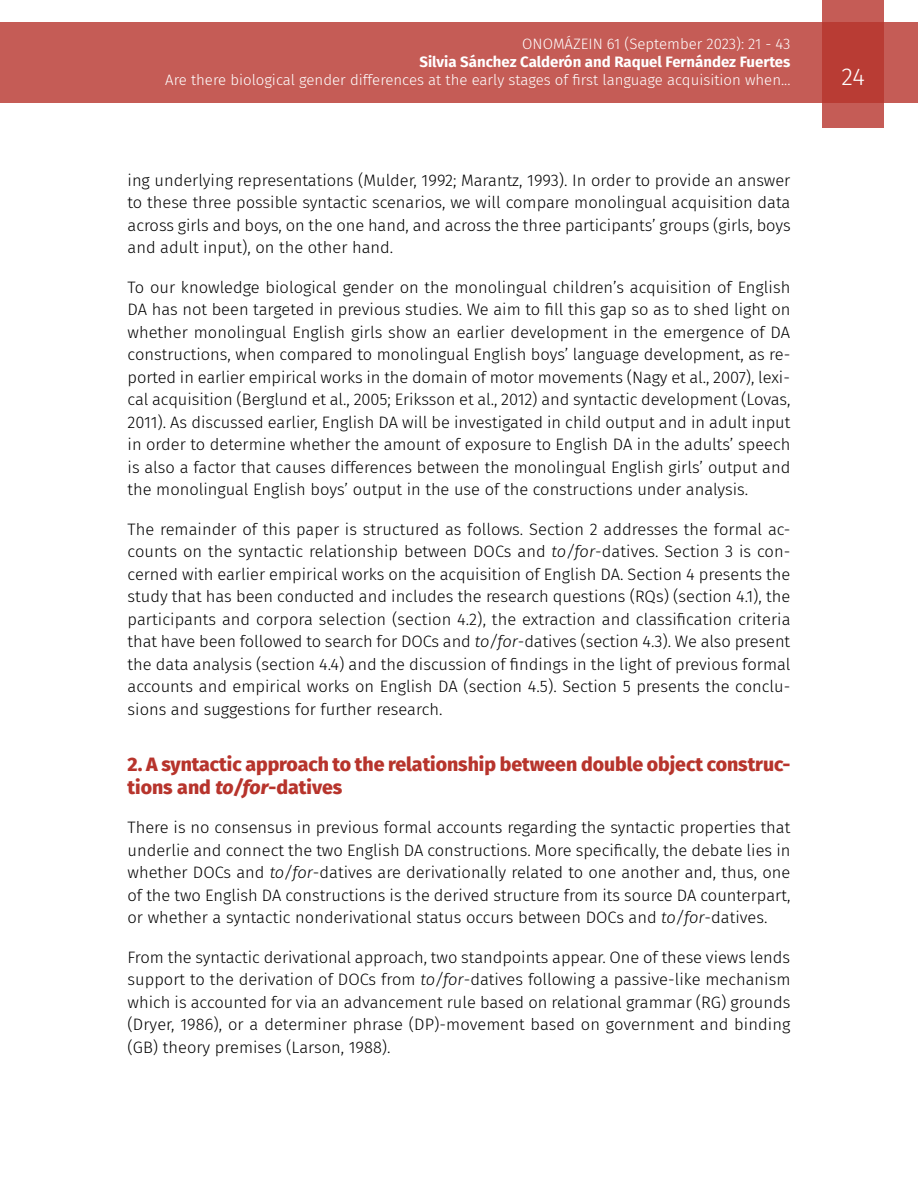
<style>
.page{position:relative;width:918px;height:1188px;background:#fff}
.page>*{position:absolute;margin:0;border:0;box-sizing:border-box;transform-origin:0 0}
.t1{font:300 24px "Fira Sans";color:#fff}
.t2{font:800 19.5px/22.5px "Fira Sans";color:#b7342c}
.t3{font:300 16.5px/22.5px "Fira Sans";color:#000;text-align:justify}
.t4{font:300 15px "Fira Sans";color:#fff}
.t5{font:700 15px "Fira Sans";color:#fff}
.s1{font-style:italic}
</style>
<div class="page">
<div style="left:0;top:23px;width:918px;height:80px;background:#c55c56"></div>
<svg style="left:822px;top:0;width:62px;height:128px;background:#bd4740"></svg>
<p class="t4" style="left:522px;top:34px;width:270px">ONOMÁZEIN 61 (September 2023): 21 - 43</p>
<p class="t5" style="left:420px;top:50px;width:372px">Silvia Sánchez Calderón and Raquel Fernández Fuertes</p>
<p class="t4" style="left:165px;top:70px;width:627px">Are there biological gender differences at the early stages of first language acquisition when...</p>
<h1 class="t1" style="left:842px;top:60px;width:25px">24</h1>
<p class="t3" style="left:128px;top:168px;width:665px">ing underlying representations (Mulder, 1992; Marantz, 1993). In order to provide an answer to these three possible syntactic scenarios, we will compare monolingual acquisition data across girls and boys, on the one hand, and across the three participants’ groups (girls, boys and adult input), on the other hand.</p>
<p class="t3" style="left:128px;top:275px;width:664px">To our knowledge biological gender on the monolingual children’s acquisition of English DA has not been targeted in previous studies. We aim to fill this gap so as to shed light on whether monolingual English girls show an earlier development in the emergence of DA constructions, when compared to monolingual English boys’ language development, as re&shy;ported in earlier empirical works in the domain of motor movements (Nagy et al., 2007), lexi&shy;cal acquisition (Berglund et al., 2005; Eriksson et al., 2012) and syntactic development (Lovas, 2011). As discussed earlier, English DA will be investigated in child output and in adult input in order to determine whether the amount of exposure to English DA in the adults’ speech is also a factor that causes differences between the monolingual English girls’ output and the monolingual English boys’ output in the use of the constructions under analysis.</p>
<p class="t3" style="left:128px;top:517px;width:665px">The remainder of this paper is structured as follows. Section 2 addresses the formal ac&shy;counts on the syntactic relationship between DOCs and <span class="s1">to/for</span>-datives. Section 3 is con&shy;cerned with earlier empirical works on the acquisition of English DA. Section 4 presents the study that has been conducted and includes the research questions (RQs) (section 4.1), the participants and corpora selection (section 4.2), the extraction and classification criteria that have been followed to search for DOCs and <span class="s1">to/for</span>-datives (section 4.3). We also present the data analysis (section 4.4) and the discussion of findings in the light of previous formal accounts and empirical works on English DA (section 4.5). Section 5 presents the conclu&shy;sions and suggestions for further research.</p>
<p class="t2" style="left:128px;top:751px;width:664px">2. A syntactic approach to the relationship between double object construc&shy;tions and <span class="s1">to/for</span>-datives</p>
<p class="t3" style="left:128px;top:816px;width:664px">There is no consensus in previous formal accounts regarding the syntactic properties that underlie and connect the two English DA constructions. More specifically, the debate lies in whether DOCs and <span class="s1">to/for</span>-datives are derivationally related to one another and, thus, one of the two English DA constructions is the derived structure from its source DA counterpart, or whether a syntactic nonderivational status occurs between DOCs and <span class="s1">to/for</span>-datives.</p>
<p class="t3" style="left:128px;top:945px;width:664px">From the syntactic derivational approach, two standpoints appear. One of these views lends support to the derivation of DOCs from <span class="s1">to/for</span>-datives following a passive-like mechanism which is accounted for via an advancement rule based on relational grammar (RG) grounds (Dryer, 1986), or a determiner phrase (DP)-movement based on government and binding (GB) theory premises (Larson, 1988).</p>
</div>
